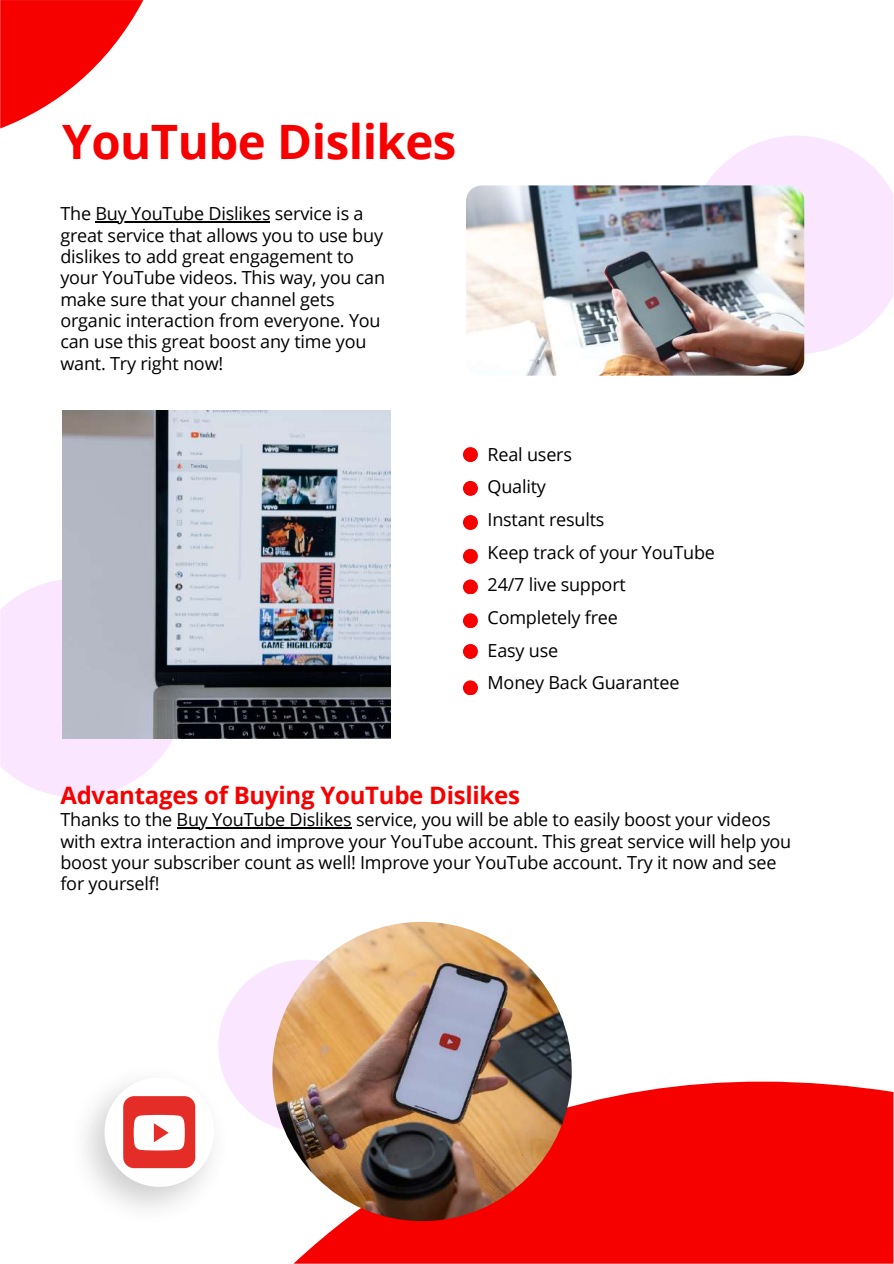
<style>
.page{position:relative;width:894px;height:1264px;background:#fff}
.page>*{position:absolute;margin:0;border:0;box-sizing:border-box;transform-origin:0 0}
.t1{font:700 47.4px "Open Sans";letter-spacing:-.01em;color:#f60000}
.t2{font:700 24px "Open Sans";letter-spacing:-.01em;color:#f60000}
.t3{font:18px/21.3px "Open Sans";letter-spacing:-.01em;color:#000}
</style>
<div class="page">
<svg style="left:293px;top:1081px;width:600px;height:182px;background:#f61212"></svg>
<svg style="left:0;top:0;width:143px;height:128px"></svg>
<svg style="left:706px;top:136px;width:187px;height:218px;fill:#fae7ff"></svg>
<svg style="left:0;top:580px;width:186px;height:217px;fill:#fae7ff"></svg>
<svg style="left:218px;top:960px;width:101px;height:171px;fill:#fae7ff"></svg>
<img style="left:85px;top:1057px;width:151px;height:151px">
<img style="left:466px;top:185px;width:338px;height:190px;border-radius:16px">
<img style="left:62px;top:410px;width:328px;height:328px">
<img style="left:272px;top:921px;width:299px;height:299px;border-radius:50%">
<div style="left:463px;top:447px;width:15px;height:15px;background:#f60000;border-radius:50%"></div>
<div style="left:463px;top:515px;width:15px;height:15px;background:#f60000;border-radius:50%"></div>
<div style="left:463px;top:579px;width:15px;height:15px;background:#f60000;border-radius:50%"></div>
<div style="left:463px;top:644px;width:15px;height:15px;background:#f60000;border-radius:50%"></div>
<div style="left:463px;top:481px;width:15px;height:15px;background:#f60000;border-radius:50%"></div>
<div style="left:463px;top:549px;width:15px;height:15px;background:#f60000;border-radius:50%"></div>
<div style="left:463px;top:613px;width:15px;height:15px;background:#f60000;border-radius:50%"></div>
<svg style="left:104px;top:1077px;width:110px;height:109px"></svg>
<hr style="left:95px;top:221px;width:175px;height:1px;background:#000">
<hr style="left:176px;top:827px;width:175px;height:1px;background:#000">
<div style="left:463px;top:680px;width:15px;height:15px;background:#f60000;border-radius:50%"></div>
<h1 class="t1" style="left:62px;top:108px;width:395px">YouTube Dislikes</h1>
<p class="t3" style="left:60px;top:202px;width:326px">The Buy YouTube Dislikes service is a great service that allows you to use buy dislikes to add great engagement to your YouTube videos. This way, you can make sure that your channel gets organic interaction from everyone. You can use this great boost any time you want. Try right now!</p>
<p class="t3" style="left:487px;top:437px;width:229px;line-height:32.7px">Real users<br>Quality<br>Instant results<br>Keep track of your YouTube<br>24/7 live support<br>Completely free<br>Easy use<br>Money Back Guarantee</p>
<h2 class="t2" style="left:60px;top:778px;width:461px">Advantages of Buying YouTube Dislikes</h2>
<p class="t3" style="left:60px;top:808px;width:732px">Thanks to the Buy YouTube Dislikes service, you will be able to easily boost your videos with extra interaction and improve your YouTube account. This great service will help you boost your subscriber count as well! Improve your YouTube account. Try it now and see for yourself!</p>
</div>
